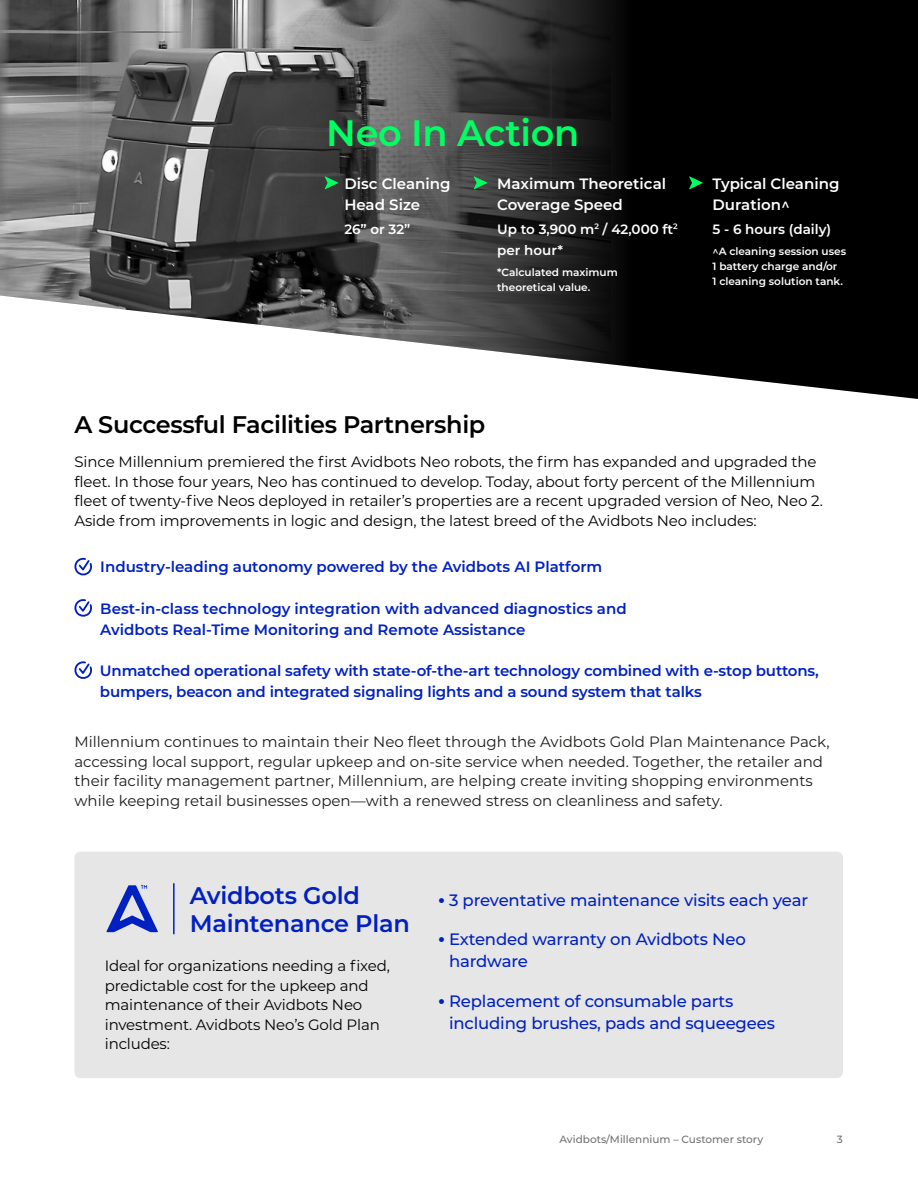
<style>
.page{position:relative;width:918px;height:1188px;background:#fff}
.page>*{position:absolute;margin:0;border:0;box-sizing:border-box;transform-origin:0 0}
.t1{font:600 36.75px "Montserrat";letter-spacing:-.01em;color:#00ff63}
.t2{font:600 24px "Montserrat";letter-spacing:-.015em;color:#000}
.t3{font:600 24px/28.5px "Montserrat";letter-spacing:-.01em;color:#0020c2}
.t4{font:500 16.5px/21.8px "Montserrat";letter-spacing:-.01em;color:#0021c2}
.t5{font:15px/19.5px "Montserrat";letter-spacing:-.005em;color:#000}
.t6{font:15px/19.5px "Montserrat";color:#1c1c1a}
.t7{font:600 15px/21px "Montserrat";letter-spacing:-.01em;color:#0021c2}
.t8{font:600 15px/21px "Montserrat";color:#fff}
.t9{font:600 13.5px/21px "Montserrat";color:#fff}
.t10{font:600 10.5px/15px "Montserrat";color:#fff}
.t11{font:500 10.5px "Montserrat";color:#727273}
.s1{font-weight:700;font-size:19.5px}
</style>
<div class="page">
<svg style="left:0;top:0;width:918px;height:399px;background:#4f4f4f"></svg>
<svg style="left:74px;top:558px;width:18px;height:18px"></svg>
<svg style="left:74px;top:599px;width:18px;height:18px"></svg>
<svg style="left:74px;top:661px;width:18px;height:18px"></svg>
<div style="left:74px;top:852px;width:769px;height:226px;background:#e7e6e6;border-radius:6px"></div>
<hr style="left:173px;top:883px;width:2px;height:51px;background:#0021c2">
<svg style="left:106px;top:885px;width:52px;height:47px"></svg>
<svg style="left:325px;top:176px;width:13px;height:13px"></svg>
<svg style="left:474px;top:176px;width:13px;height:13px"></svg>
<svg style="left:689px;top:176px;width:14px;height:13px"></svg>
<h1 class="t1" style="left:326px;top:106px;width:254px">Neo In Action</h1>
<p class="t8" style="left:344px;top:172px;width:108px">Disc Cleaning<br>Head Size</p>
<p class="t9" style="left:344px;top:218px;width:68px">26” or 32”</p>
<p class="t8" style="left:497px;top:172px;width:171px">Maximum Theoretical<br>Coverage Speed</p>
<p class="t9" style="left:497px;top:218px;width:182px">Up to 3,900 m<sup>2</sup> / 42,000 ft<sup>2 </sup>per hour*</p>
<p class="t10" style="left:497px;top:264px;width:122px">*Calculated maximum theoretical value.</p>
<p class="t8" style="left:712px;top:172px;width:128px">Typical Cleaning<br>Duration^</p>
<p class="t9" style="left:712px;top:218px;width:120px">5 - 6 hours (daily)</p>
<p class="t10" style="left:712px;top:243px;width:135px">^A cleaning session uses<br>1 battery charge and/or<br>1 cleaning solution tank.</p>
<h2 class="t2" style="left:74px;top:407px;width:412px">A Successful Facilities Partnership</h2>
<p class="t5" style="left:74px;top:451px;width:750px">Since Millennium premiered the first Avidbots Neo robots, the firm has expanded and upgraded the fleet. In those four years, Neo has continued to develop. Today, about forty percent of the Millennium fleet of twenty-five Neos deployed in retailer’s properties are a recent upgraded version of Neo, Neo 2.<br>Aside from improvements in logic and design, the latest breed of the Avidbots Neo includes:</p>
<p class="t7" style="left:100px;top:556px;width:504px">Industry-leading autonomy powered by the Avidbots AI Platform</p>
<p class="t7" style="left:100px;top:597px;width:528px">Best-in-class technology integration with advanced diagnostics and<br>Avidbots Real-Time Monitoring and Remote Assistance</p>
<p class="t7" style="left:100px;top:659px;width:720px">Unmatched operational safety with state-of-the-art technology combined with e-stop buttons, bumpers, beacon and integrated signaling lights and a sound system that talks</p>
<p class="t6" style="left:74px;top:732px;width:757px">Millennium continues to maintain their Neo fleet through the Avidbots Gold Plan Maintenance Pack, accessing local support, regular upkeep and on-site service when needed. Together, the retailer and their facility management partner, Millennium, are helping create inviting shopping environments while keeping retail businesses open—with a renewed stress on cleanliness and safety.</p>
<h2 class="t3" style="left:190px;top:880px;width:222px">Avidbots Gold<br>Maintenance Plan</h2>
<p class="t5" style="left:105px;top:956px;width:287px">Ideal for organizations needing a fixed, predictable cost for the upkeep and maintenance of their Avidbots Neo investment. Avidbots Neo’s Gold Plan includes:</p>
<p class="t4" style="left:438px;top:888px;width:372px"><span class="s1">•</span> 3 preventative maintenance visits each year</p>
<p class="t4" style="left:449px;top:928px;width:298px;text-indent:-11px"><span class="s1">•</span> Extended warranty on Avidbots Neo hardware</p>
<p class="t4" style="left:449px;top:989px;width:327px;text-indent:-11px"><span class="s1">•</span> Replacement of consumable parts including brushes, pads and squeegees</p>
<p class="t11" style="left:560px;top:1132px;width:205px">Avidbots/Millennium – Customer story</p>
<p class="t11" style="left:837px;top:1132px;width:8px">3</p>
</div>
